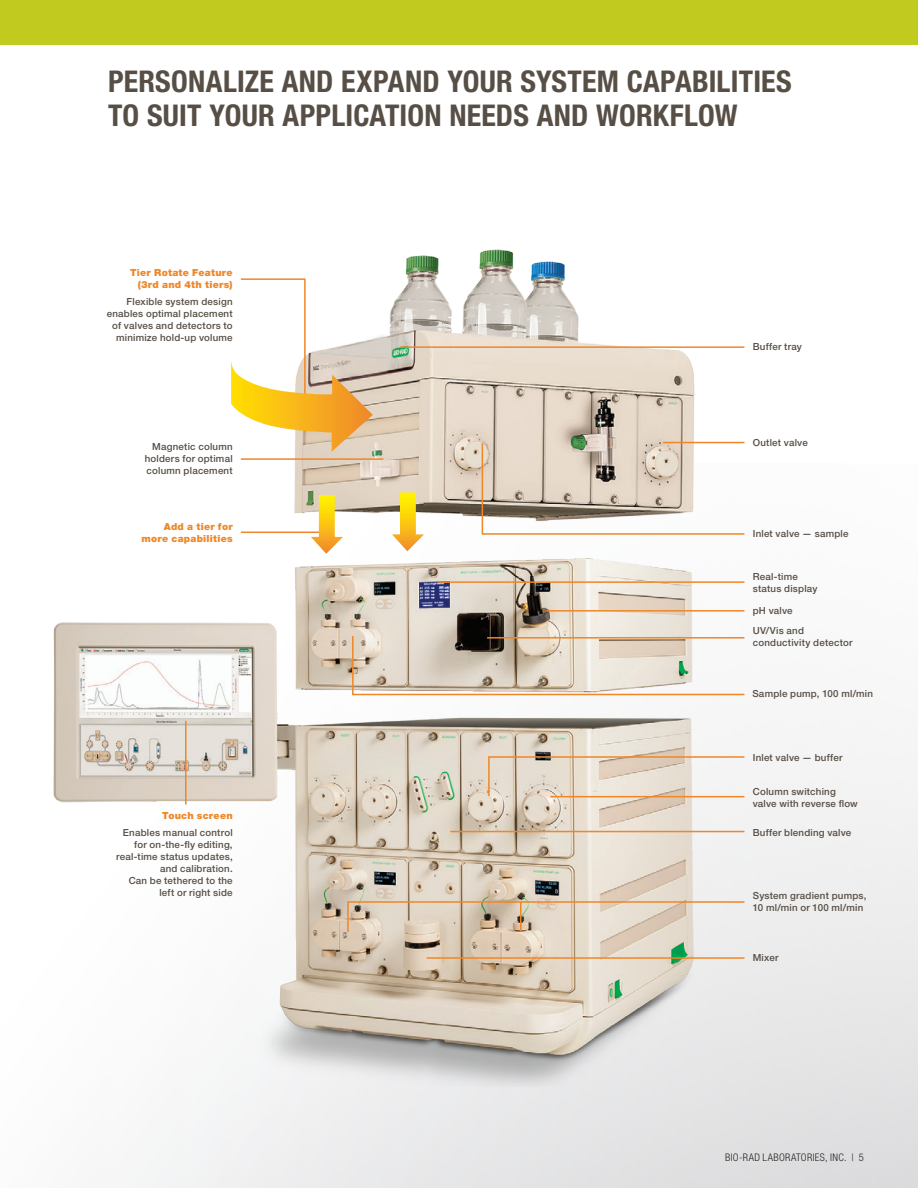
<style>
.page{position:relative;width:918px;height:1188px;background:#fff}
.page>*{position:absolute;margin:0;border:0;box-sizing:border-box;transform-origin:0 0}
.t1{font:700 condensed 30px/34.5px "Helvetica Neue LT Std";letter-spacing:.005em;color:#574e45}
.t2{font:300 condensed 10.5px "Helvetica Neue LT Std";letter-spacing:.035em;color:#231f20}
.t3{font:500 9.75px/12px "Helvetica Neue LT Std";letter-spacing:.02em;color:#574e45}
.t4{font:900 9.75px/12px "Helvetica Neue LT Std";letter-spacing:.025em;color:#ef8728;text-align:right}
</style>
<div class="page">
<svg style="left:132px;top:742px;width:786px;height:446px"></svg>
<div style="left:0;top:0;width:918px;height:45px;background:#c1cb1f"></div>
<img style="left:53px;top:249px;width:713px;height:839px">
<hr style="left:185px;top:721px;width:2px;height:84px;background:#ef8728">
<hr style="left:400px;top:346px;width:344px;height:2px;background:#ef8728">
<svg style="left:487px;top:755px;width:259px;height:43px"></svg>
<svg style="left:351px;top:635px;width:395px;height:61px"></svg>
<hr style="left:450px;top:831px;width:294px;height:1px;background:#ef8728">
<hr style="left:546px;top:610px;width:198px;height:2px;background:#ef8728">
<hr style="left:438px;top:581px;width:306px;height:2px;background:#ef8728">
<hr style="left:241px;top:458px;width:142px;height:2px;background:#ef8728">
<hr style="left:241px;top:532px;width:80px;height:1px;background:#ef8728">
<hr style="left:427px;top:957px;width:317px;height:2px;background:#ef8728">
<svg style="left:346px;top:901px;width:400px;height:32px;background:#ddcebb"></svg>
<hr style="left:520px;top:902px;width:2px;height:30px;background:#ef8728">
<svg style="left:311px;top:495px;width:32px;height:59px"></svg>
<svg style="left:392px;top:492px;width:32px;height:59px"></svg>
<svg style="left:481px;top:442px;width:265px;height:93px"></svg>
<svg style="left:231px;top:278px;width:142px;height:174px"></svg>
<h1 class="t1" style="left:108px;top:63px;width:685px">PERSONALIZE AND EXPAND YOUR SYSTEM CAPABILITIES<br>TO SUIT YOUR APPLICATION NEEDS AND WORKFLOW</h1>
<p class="t4" style="left:130px;top:267px;width:104px">Tier Rotate Feature (3rd and 4th tiers)</p>
<p class="t3" style="left:107px;top:295px;width:128px;text-align:right">Flexible system design enables optimal placement of valves and detectors to minimize hold-up volume</p>
<p class="t3" style="left:145px;top:441px;width:90px;text-align:justify;text-indent:8px">Magnetic column holders for optimal column placement</p>
<p class="t4" style="left:141px;top:521px;width:93px">Add a tier for more capabilities</p>
<p class="t4" style="left:162px;top:810px;width:72px">Touch screen</p>
<p class="t3" style="left:116px;top:826px;width:118px;text-align:right">Enables manual control for on-the-fly editing, real-time status updates, and calibration.<br>Can be tethered to the left or right side</p>
<p class="t3" style="left:753px;top:341px;width:51px">Buffer tray</p>
<p class="t3" style="left:753px;top:436px;width:57px">Outlet valve</p>
<p class="t3" style="left:753px;top:528px;width:97px">Inlet valve — sample</p>
<p class="t3" style="left:753px;top:571px;width:66px">Real-time status display</p>
<p class="t3" style="left:753px;top:605px;width:41px">pH valve</p>
<p class="t3" style="left:753px;top:625px;width:101px">UV/Vis and conductivity detector</p>
<p class="t3" style="left:752px;top:687px;width:122px">Sample pump, 100 ml/min</p>
<p class="t3" style="left:753px;top:751px;width:91px">Inlet valve — buffer</p>
<p class="t3" style="left:753px;top:785px;width:107px">Column switching valve with reverse flow</p>
<p class="t3" style="left:753px;top:826px;width:100px">Buffer blending valve</p>
<p class="t3" style="left:753px;top:889px;width:115px">System gradient pumps,<br>10 ml/min or 100 ml/min</p>
<p class="t3" style="left:753px;top:952px;width:27px">Mixer</p>
<p class="t2" style="left:725px;top:1151px;width:140px">BIO-RAD LABORATORIES, INC. | 5</p>
</div>
